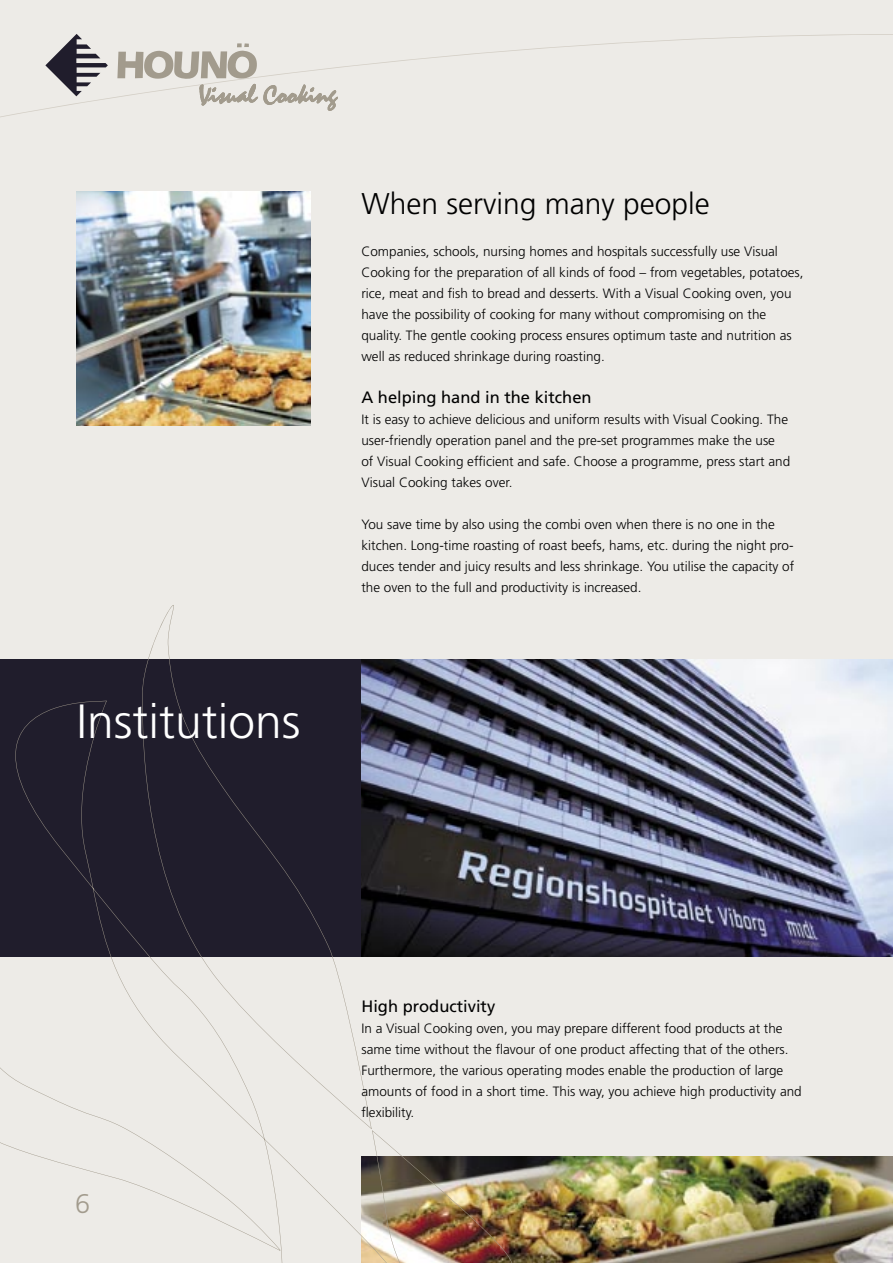
<style>
.page{position:relative;width:893px;height:1263px;background:#edebe7}
.page>*{position:absolute;margin:0;border:0;box-sizing:border-box;transform-origin:0 0}
.t1{font:300 48px "Frutiger LT";color:#fff}
.t2{font:300 30px "Frutiger LT";color:#000}
.t3{font:300 27px "Frutiger LT";color:#a29b8d}
.t4{font:16.5px "Frutiger LT";color:#000}
.t5{font:300 13.5px/21px "Frutiger LT";color:#000}
</style>
<div class="page">
<div style="left:0;top:659px;width:383px;height:298px;background:#201d2c"></div>
<img style="left:516px;top:659px;width:377px;height:298px">
<img style="left:77px;top:191px;width:233px;height:234px">
<img style="left:516px;top:1157px;width:377px;height:106px">
<svg style="left:0;top:34px;width:893px;height:83px"></svg>
<svg style="left:264px;top:85px;width:74px;height:25px"></svg>
<svg style="left:45px;top:34px;width:63px;height:62px"></svg>
<svg style="left:117px;top:43px;width:141px;height:63px"></svg>
<svg style="left:142px;top:605px;width:374px;height:658px"></svg>
<svg style="left:15px;top:701px;width:463px;height:562px"></svg>
<svg style="left:0;top:870px;width:280px;height:381px"></svg>
<h1 class="t1" style="left:77px;top:694px;width:226px">Institutions</h1>
<h2 class="t2" style="left:361px;top:187px;width:350px">When serving many people</h2>
<p class="t5" style="left:361px;top:241px;width:444px">Companies, schools, nursing homes and hospitals successfully use Visual Cooking for the preparation of all kinds of food – from vegetables, potatoes, rice, meat and fish to bread and desserts. With a Visual Cooking oven, you have the possibility of cooking for many without compromising on the quality. The gentle cooking process ensures optimum taste and nutrition as well as reduced shrinkage during roasting.</p>
<p class="t4" style="left:361px;top:387px;width:232px">A helping hand in the kitchen</p>
<p class="t5" style="left:361px;top:409px;width:430px">It is easy to achieve delicious and uniform results with Visual Cooking. The user-friendly operation panel and the pre-set programmes make the use of Visual Cooking efficient and safe. Choose a programme, press start and Visual Cooking takes over.</p>
<p class="t5" style="left:361px;top:514px;width:434px">You save time by also using the combi oven when there is no one in the kitchen. Long-time roasting of roast beefs, hams, etc. during the night pro&shy;duces tender and juicy results and less shrinkage. You utilise the capacity of the oven to the full and productivity is increased.</p>
<h3 class="t3" style="left:75px;top:1188px;width:17px">6</h3>
<p class="t4" style="left:361px;top:996px;width:135px">High productivity</p>
<p class="t5" style="left:361px;top:1018px;width:442px">In a Visual Cooking oven, you may prepare different food products at the same time without the flavour of one product affecting that of the others.<br>Furthermore, the various operating modes enable the production of large amounts of food in a short time. This way, you achieve high productivity and flexibility.</p>
</div>
